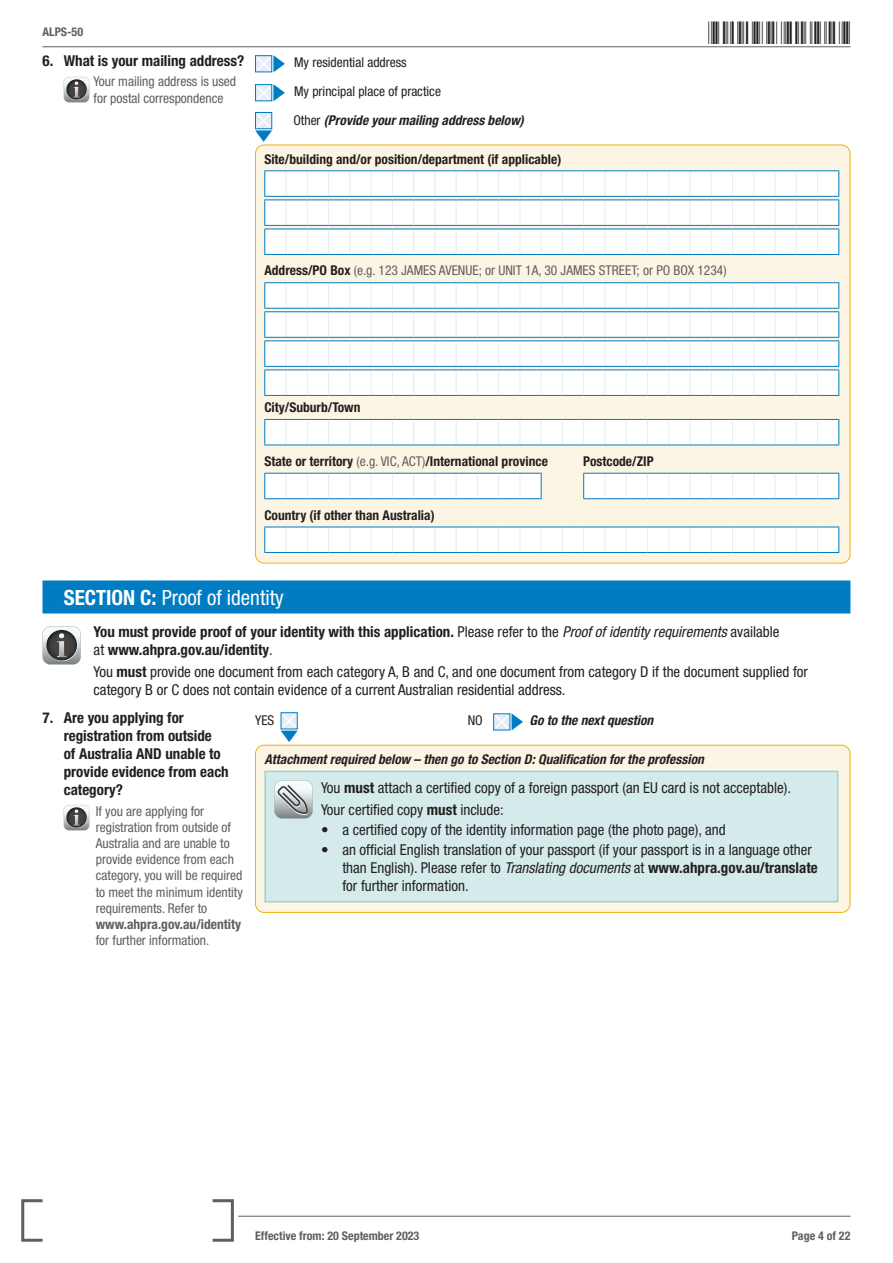
<style>
.page{position:relative;width:893px;height:1263px;background:#fff}
.page>*{position:absolute;margin:0;border:0;box-sizing:border-box;transform-origin:0 0}
.t1{font:30px "Free 3 of 9";letter-spacing:.1em;color:#231f20}
.Section-header{font:condensed 21px "Helvetica Neue LT Std";color:#fff}
.Section_additional_info{font:condensed 15px/18px "Helvetica Neue LT Std";color:#231f20}
.Section_additional_info-2{font:700 condensed 15px/18px "Helvetica Neue LT Std";color:#231f20}
.Questions{font:700 condensed 15px/18px "Helvetica Neue LT Std";color:#231f20}
.attachment_box_text{font:condensed 15px "Helvetica Neue LT Std";color:#231f20}
.Question_additional_info{font:condensed 13.5px/16.2px "Helvetica Neue LT Std";color:#5f5f62}
.Answers_additional_text{font:700 condensed 13.5px "Helvetica Neue LT Std";color:#231f20}
.Answer_block_text{font:700 condensed 13.5px "Helvetica Neue LT Std";color:#231f20}
.Answers_additional_text-2{font:italic 700 condensed 13.5px "Helvetica Neue LT Std";color:#231f20}
.Answer_block_text-2{font:condensed 13.5px "Helvetica Neue LT Std";color:#5f5f62}
.Answer{font:italic 700 condensed 13.5px "Helvetica Neue LT Std";color:#231f20}
.Answer-2{font:condensed 13.5px "Helvetica Neue LT Std";color:#231f20}
.t2{font:700 condensed 12px "Helvetica Neue LT Std";color:#5f5f62}
.s1{font-weight:400;font-style:normal}
.s2{font-weight:700;color:#231f20}
.s3{font-weight:400;color:#5f5f62}
.s4{font-weight:700}
.s5{font-weight:400}
.s6{font-weight:400;font-style:italic}
.s7{font-style:italic}
</style>
<div class="page">
<svg style="left:21px;top:1199px;width:213px;height:43px"></svg>
<hr style="left:238px;top:1216px;width:612px;height:1px;background:#5f5f62">
<hr style="left:43px;top:47px;width:807px;height:1px;background:#5f5f62">
<svg style="left:64px;top:77px;width:25px;height:25px"></svg>
<svg style="left:255px;top:55px;width:30px;height:17px"></svg>
<svg style="left:255px;top:84px;width:30px;height:17px"></svg>
<div style="left:255px;top:112px;width:17px;height:17px;background:#017cc2"></div>
<svg style="left:255px;top:113px;width:17px;height:29px"></svg>
<div style="left:255px;top:145px;width:595px;height:418px;background:#fcf5e4;border-radius:9px"></div>
<svg style="left:264px;top:170px;width:575px;height:85px;background:#ebf3f8"></svg>
<svg style="left:264px;top:282px;width:575px;height:114px;background:#ebf3f8"></svg>
<svg style="left:264px;top:419px;width:575px;height:27px;background:#eaf4f9"></svg>
<svg style="left:264px;top:473px;width:278px;height:26px;background:#edf5fa"></svg>
<svg style="left:583px;top:473px;width:256px;height:26px;background:#edf5fa"></svg>
<svg style="left:264px;top:527px;width:575px;height:26px;background:#eef6fa"></svg>
<div style="left:43px;top:580px;width:807px;height:33px;background:#007cc2"></div>
<svg style="left:43px;top:626px;width:38px;height:38px"></svg>
<svg style="left:64px;top:805px;width:25px;height:25px"></svg>
<div style="left:281px;top:712px;width:17px;height:17px;background:#3496ce"></div>
<svg style="left:281px;top:713px;width:17px;height:29px"></svg>
<svg style="left:493px;top:713px;width:1px;height:17px"></svg>
<svg style="left:494px;top:713px;width:29px;height:17px"></svg>
<div style="left:255px;top:745px;width:595px;height:167px;background:#fcf5e4;border-radius:9px"></div>
<div style="left:265px;top:771px;width:573px;height:131px;background:#d5ebeb"></div>
<div style="left:264px;top:771px;width:574px;height:131px;border:2px solid #9bd3d3"></div>
<svg style="left:274px;top:780px;width:39px;height:38px"></svg>
<div style="left:255px;top:745px;width:595px;height:168px;border:1px solid #efb211;border-radius:9px"></div>
<p class="t2" style="left:43px;top:25px;width:42px">ALPS-50</p>
<p class="Questions" style="left:43px;top:51px;width:12px">6.</p>
<p class="Questions" style="left:64px;top:51px;width:182px">What is your mailing address?</p>
<p class="Question_additional_info" style="left:94px;top:73px;width:144px">Your mailing address is used for postal correspondence</p>
<p class="Answer-2" style="left:294px;top:54px;width:114px">My residential address</p>
<p class="Answer-2" style="left:294px;top:83px;width:148px">My principal place of practice</p>
<p class="Answer" style="left:293px;top:112px;width:232px"><span class="s1">Other</span> (Provide your mailing address below)</p>
<p class="Answers_additional_text" style="left:264px;top:151px;width:298px">Site/building and/or position/department (if applicable)</p>
<h1 class="t1" style="left:709px;top:16px;width:143px">*ALPS-504*</h1>
<p class="Answer_block_text-2" style="left:264px;top:263px;width:464px"><span class="s2">Address/PO Box</span> (e.g. 123 JAMES AVENUE; or UNIT 1A, 30 JAMES STREET; or PO BOX 1234)</p>
<p class="Answer_block_text" style="left:264px;top:399px;width:98px">City/Suburb/Town</p>
<p class="Answer_block_text" style="left:264px;top:453px;width:285px">State or territory <span class="s3">(e.g. VIC, ACT)</span>/International province</p>
<p class="Answer_block_text" style="left:583px;top:453px;width:72px">Postcode/ZIP</p>
<p class="Answers_additional_text" style="left:264px;top:507px;width:172px">Country (if other than Australia)</p>
<p class="Section-header" style="left:64px;top:585px;width:221px"><span class="s4">SECTION C:</span> Proof of identity</p>
<p class="Section_additional_info-2" style="left:94px;top:622px;width:687px">You must provide proof of your identity with this application. <span class="s5">Please refer to the</span> <span class="s6">Proof of identity requirements</span> <span class="s5">available at</span> www.ahpra.gov.au/identity<span class="s5">.</span></p>
<p class="Section_additional_info" style="left:94px;top:663px;width:716px">You <span class="s4">must</span> provide one document from each category A, B and C, and one document from category D if the document supplied for category B or C does not contain evidence of a current Australian residential address.</p>
<p class="Questions" style="left:43px;top:708px;width:12px">7.</p>
<p class="Questions" style="left:64px;top:708px;width:166px">Are you applying for registration from outside<br>of Australia AND unable to provide evidence from each category?</p>
<p class="Question_additional_info" style="left:96px;top:802px;width:149px">If you are applying for registration from outside of<br>Australia and are unable to provide evidence from each category, you will be required to meet the minimum identity requirements. Refer to <span class="s4">www.ahpra.gov.au/identity </span>for further information.</p>
<p class="Answer-2" style="left:255px;top:712px;width:21px">YES</p>
<p class="Answer-2" style="left:468px;top:712px;width:17px">NO</p>
<p class="Answer" style="left:529px;top:712px;width:125px">Go to the next question</p>
<p class="Answers_additional_text-2" style="left:264px;top:751px;width:441px">Attachment required below – then go to Section D: Qualification for the profession</p>
<p class="attachment_box_text" style="left:321px;top:779px;width:471px">You <span class="s4">must</span> attach a certified copy of a foreign passport (an EU card is not acceptable).</p>
<p class="attachment_box_text" style="left:321px;top:801px;width:184px">Your certified copy <span class="s4">must</span> include:</p>
<p class="Section_additional_info" style="left:321px;top:821px;width:406px">• a certified copy of the identity information page (the photo page), and</p>
<p class="Section_additional_info" style="left:342px;top:841px;width:477px;text-indent:-21px">• an official English translation of your passport (if your passport is in a language other than English). Please refer to <span class="s7">Translating documents</span> at <span class="s4">www.ahpra.gov.au/translate </span>for further information.</p>
<p class="t2" style="left:255px;top:1228px;width:166px">Effective from: 20 September 2023</p>
<p class="t2" style="left:792px;top:1228px;width:60px">Page 4 of 22</p>
</div>
